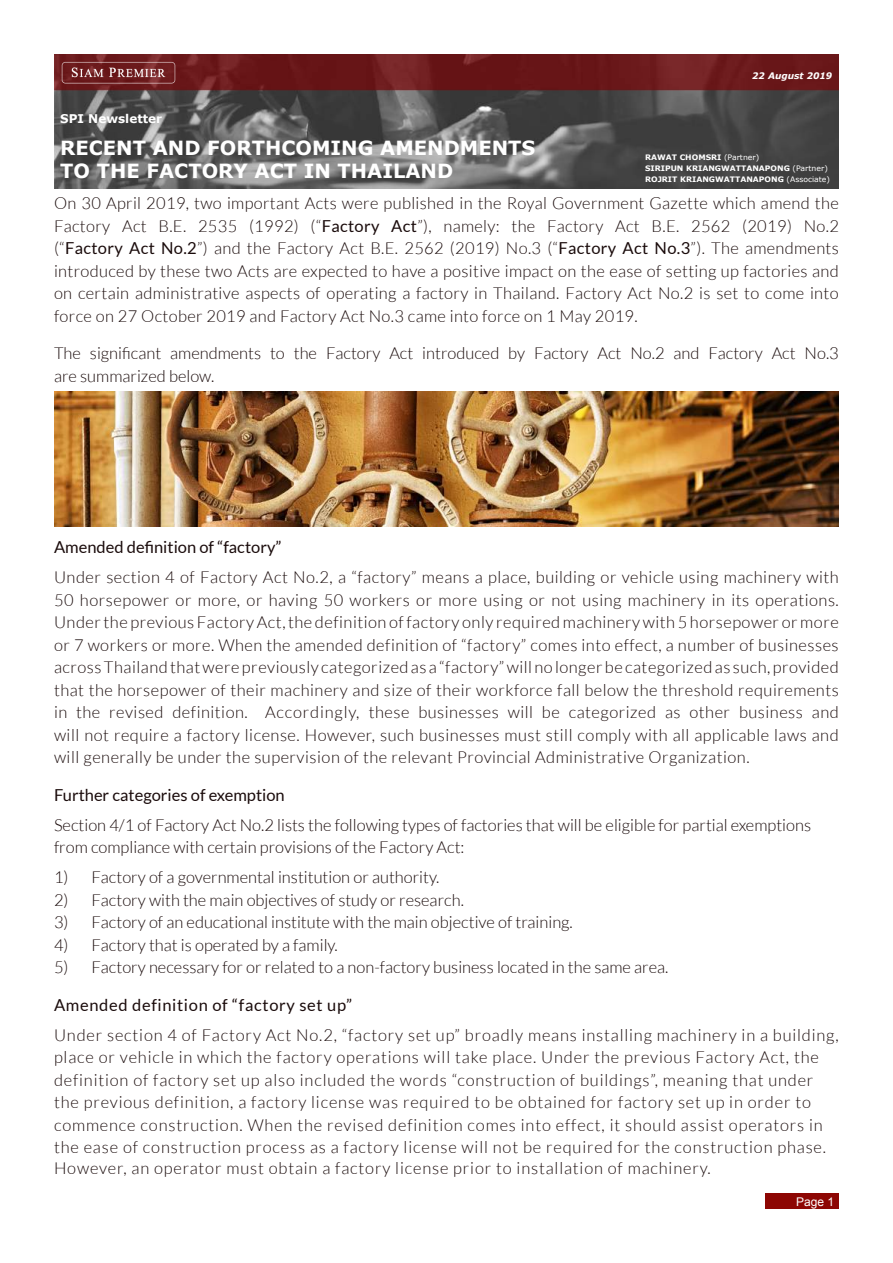
<style>
.page{position:relative;width:893px;height:1263px;background:#fff}
.page>*{position:absolute;margin:0;border:0;box-sizing:border-box;transform-origin:0 0}
.t1{font:700 19.5px/23.4px "Verdana";color:#fff}
.t2{font:300 16.5px/22.5px "Lato";letter-spacing:.03em;color:#1a0b0b;text-align:justify}
.t3{font:300 16.5px/22.5px "Lato";letter-spacing:.05em;color:#1a0b0b}
.t4{font:300 16.5px/22.5px "Lato";color:#1a0b0b}
.t5{font:16.5px "Lato";color:#1a0b0b}
.t6{font:16.5px "Lato";letter-spacing:.04em;color:#1a0b0b}
.t7{font:700 12px "Verdana";color:#fff}
.t8{font:12px "Arial";color:#fff}
.t9{font:italic 700 9px "Verdana";color:#fff}
.t10{font:700 7.5px/11.2px "Verdana";color:#fff}
.s1{font-weight:400}
</style>
<div class="page">
<img style="left:54px;top:54px;width:785px;height:135px">
<img style="left:60px;top:61px;width:117px;height:32px">
<img style="left:54px;top:392px;width:785px;height:134px">
<div style="left:765px;top:1193px;width:74px;height:16px;background:#8d0603"></div>
<p class="t7" style="left:60px;top:110px;width:103px">SPI Newsletter</p>
<p class="t1" style="left:60px;top:135px;width:477px">RECENT AND FORTHCOMING AMENDMENTS<br>TO THE FACTORY ACT IN THAILAND</p>
<p class="t9" style="left:752px;top:69px;width:82px">22 August 2019</p>
<p class="t10" style="left:645px;top:151px;width:187px">RAWAT CHOMSRI <span class="s1">(Partner)<br></span>SIRIPUN KRIANGWATTANAPONG <span class="s1">(Partner)<br></span>ROJRIT KRIANGWATTANAPONG <span class="s1">(Associate)</span></p>
<p class="t2" style="left:54px;top:192px;width:786px">On 30 April 2019, two important Acts were published in the Royal Government Gazette which amend the Factory Act B.E. 2535 (1992) (“<span class="s1">Factory Act</span>”), namely: the Factory Act B.E. 2562 (2019) No.2 (“<span class="s1">Factory Act No.2</span>”) and the Factory Act B.E. 2562 (2019) No.3 (“<span class="s1">Factory Act No.3</span>”). The amendments introduced by these two Acts are expected to have a positive impact on the ease of setting up factories and on certain administrative aspects of operating a factory in Thailand. Factory Act No.2 is set to come into force on 27 October 2019 and Factory Act No.3 came into force on 1 May 2019.</p>
<p class="t4" style="left:54px;top:342px;width:786px">The significant amendments to the Factory Act introduced by Factory Act No.2 and Factory Act No.3 are summarized below.</p>
<p class="t5" style="left:54px;top:538px;width:229px">Amended definition of “factory”</p>
<p class="t2" style="left:54px;top:566px;width:786px">Under section 4 of Factory Act No.2, a “factory” means a place, building or vehicle using machinery with 50 horsepower or more, or having 50 workers or more using or not using machinery in its operations.<br>Under the previous Factory Act, the definition of factory only required machinery with 5 horsepower or more or 7 workers or more. When the amended definition of “factory” comes into effect, a number of businesses across Thailand that were previously categorized as a “factory” will no longer be categorized as such, provided that the horsepower of their machinery and size of their workforce fall below the threshold requirements in the revised definition. Accordingly, these businesses will be categorized as other business and will not require a factory license. However, such businesses must still comply with all applicable laws and will generally be under the supervision of the relevant Provincial Administrative Organization.</p>
<p class="t5" style="left:54px;top:786px;width:232px">Further categories of exemption</p>
<p class="t4" style="left:54px;top:814px;width:759px">Section 4/1 of Factory Act No.2 lists the following types of factories that will be eligible for partial exemptions from compliance with certain provisions of the Factory Act:</p>
<p class="t4" style="left:54px;top:866px;width:387px">1) Factory of a governmental institution or authority.</p>
<p class="t4" style="left:54px;top:889px;width:411px">2) Factory with the main objectives of study or research.</p>
<p class="t4" style="left:54px;top:911px;width:520px">3) Factory of an educational institute with the main objective of training.</p>
<p class="t4" style="left:54px;top:934px;width:285px">4) Factory that is operated by a family.</p>
<p class="t4" style="left:54px;top:956px;width:616px">5) Factory necessary for or related to a non-factory business located in the same area.</p>
<p class="t6" style="left:54px;top:996px;width:300px">Amended definition of “factory set up”</p>
<p class="t3" style="left:54px;top:1024px;width:786px">Under section 4 of Factory Act No.2, “factory set up” broadly means installing machinery in a building, place or vehicle in which the factory operations will take place. Under the previous Factory Act, the definition of factory set up also included the words “construction of buildings”, meaning that under the previous definition, a factory license was required to be obtained for factory set up in order to commence construction. When the revised definition comes into effect, it should assist operators in the ease of construction process as a factory license will not be required for the construction phase.</p>
<p class="t3" style="left:54px;top:1157px;width:658px">However, an operator must obtain a factory license prior to installation of machinery.</p>
<p class="t8" style="left:796px;top:1193px;width:40px">Page 1</p>
</div>
